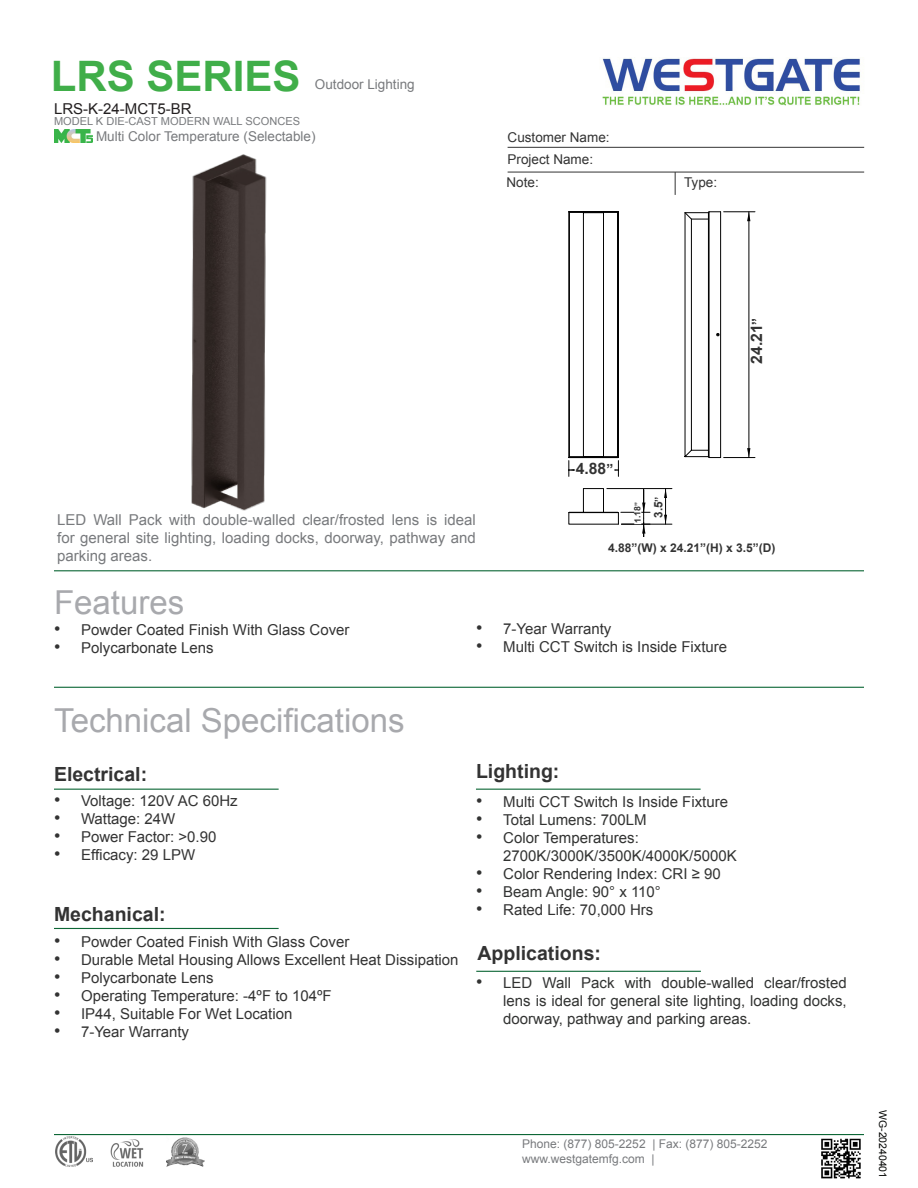
<style>
.page{position:relative;width:918px;height:1188px;background:#fff}
.page>*{position:absolute;margin:0;border:0;box-sizing:border-box;transform-origin:0 0}
.t1{font:700 42px "Arial";color:#40ae49}
.t2{font:33px "Arial";color:#a8a9ad}
.t3{font:700 19.5px "Arial";color:#333}
.t4{font:700 15.75px "Arial";color:#333}
.t5{font:15px "Arial";color:#333}
.t6{font:15px/18px "Arial";color:#323332}
.t7{font:15px/18px "Arial";color:#787a7d;text-align:justify}
.t8{font:15px "Arial";color:#231f20}
.t9{font:13.5px "Arial";color:#787a7d}
.t10{font:13.5px "Arial";color:#333}
.t11{font:12px "Arial";color:#787a7d}
.t12{font:700 12px "Arial";color:#333}
.t13{font:700 11.7px "Arial";color:#333}
.t14{font:11.1px "Arial";color:#787a7d}
.t15{font:300 10.8px "Adobe Song Std";color:#231f20}
.t16{font:10.5px "Arial";letter-spacing:-.005em;color:#040503}
.t17{font:700 8.85px "Arial";color:#333}
.t18{font:300 7.8px "Adobe Song Std";color:#231f20}
.t19{font:300 6.3px "Adobe Song Std";color:#231f20}
.s1{font-size:13.95px}
.s2{font-size:7.8px}
.s3{font-size:10.35px}
.s4{font-size:18px}
</style>
<div class="page">
<img style="left:191px;top:154px;width:76px;height:357px">
<hr style="left:54px;top:570px;width:810px;height:1px;background:#0d6736">
<hr style="left:508px;top:147px;width:356px;height:1px;background:#333">
<svg style="left:675px;top:173px;width:1px;height:22px"></svg>
<hr style="left:508px;top:172px;width:356px;height:1px;background:#333">
<hr style="left:54px;top:687px;width:810px;height:1px;background:#0d6736">
<hr style="left:54px;top:789px;width:225px;height:1px;background:#0d6736">
<hr style="left:476px;top:789px;width:225px;height:1px;background:#0d6736">
<img style="left:602px;top:58px;width:258px;height:48px">
<hr style="left:476px;top:971px;width:225px;height:1px;background:#0d6736">
<hr style="left:54px;top:1134px;width:810px;height:1px;background:#0d6736">
<img style="left:821px;top:1138px;width:40px;height:41px">
<img style="left:56px;top:1137px;width:36px;height:30px">
<img style="left:166px;top:1137px;width:38px;height:30px">
<img style="left:110px;top:1139px;width:34px;height:28px">
<img style="left:54px;top:129px;width:38px;height:14px">
<hr style="left:607px;top:488px;width:65px;height:1px;background:#030303">
<hr style="left:621px;top:524px;width:51px;height:1px;background:#030303">
<hr style="left:665px;top:489px;width:1px;height:35px;background:#030303">
<svg style="left:664px;top:489px;width:3px;height:9px"></svg>
<svg style="left:664px;top:515px;width:3px;height:9px"></svg>
<hr style="left:724px;top:212px;width:31px;height:1px;background:#030303">
<hr style="left:724px;top:457px;width:31px;height:1px;background:#030303">
<hr style="left:749px;top:212px;width:1px;height:246px;background:#030303">
<svg style="left:747px;top:212px;width:3px;height:9px"></svg>
<svg style="left:747px;top:448px;width:3px;height:9px"></svg>
<svg style="left:568px;top:211px;width:51px;height:265px"></svg>
<hr style="left:569px;top:212px;width:49px;height:1px;background:#030303">
<svg style="left:685px;top:212px;width:36px;height:246px"></svg>
<svg style="left:569px;top:488px;width:81px;height:48px"></svg>
<div style="left:575px;top:462px;width:40px;height:15px;background:#fff"></div>
<hr style="left:54px;top:928px;width:225px;height:1px;background:#0d6736">
<div style="left:634px;top:501px;width:7px;height:23px;background:#fff"></div>
<p class="t1" style="left:51px;top:48px;width:251px">LRS SERIES</p>
<p class="t8" style="left:54px;top:99px;width:139px">LRS-K-24-MCT5-BR</p>
<p class="t9" style="left:315px;top:75px;width:101px">Outdoor Lighting</p>
<p class="t14" style="left:54px;top:114px;width:248px">MODEL K DIE-CAST MODERN WALL SCONCES</p>
<p class="t9" style="left:96px;top:127px;width:221px">Multi Color Temperature (Selectable)</p>
<p class="t10" style="left:508px;top:128px;width:104px">Customer Name:</p>
<p class="t10" style="left:508px;top:150px;width:87px">Project Name:</p>
<p class="t10" style="left:507px;top:173px;width:34px">Note:</p>
<p class="t10" style="left:684px;top:173px;width:35px">Type:</p>
<p class="t4" style="left:746px;top:364px;width:48px;rotate:-90deg">24.21<span class="s1">”</span></p>
<p class="t15" style="left:750px;top:357px;width:33px;rotate:-90deg">615mm</p>
<p class="t7" style="left:57px;top:511px;width:420px">LED Wall Pack with double-walled clear/frosted lens is ideal for general site lighting, loading docks, doorway, pathway and parking areas.</p>
<p class="t4" style="left:576px;top:458px;width:39px">4.88<span class="s1">”</span></p>
<p class="t18" style="left:581px;top:464px;width:25px">124mm</p>
<p class="t17" style="left:632px;top:523px;width:23px;rotate:-90deg">1.18<span class="s2">”</span></p>
<p class="t19" style="left:634px;top:524px;width:17px;rotate:-90deg">30mm</p>
<p class="t13" style="left:651px;top:518px;width:23px;rotate:-90deg">3.5<span class="s3">”</span></p>
<p class="t19" style="left:656px;top:514px;width:17px;rotate:-90deg">89mm</p>
<p class="t12" style="left:608px;top:540px;width:169px">4.88”(W) x 24.21”(H) x 3.5”(D)</p>
<p class="t2" style="left:54px;top:581px;width:132px">Features</p>
<p class="t5" style="left:54px;top:620px;width:297px"><span class="s4">•</span> Powder Coated Finish With Glass Cover</p>
<p class="t5" style="left:54px;top:638px;width:161px"><span class="s4">•</span> Polycarbonate Lens</p>
<p class="t2" style="left:54px;top:699px;width:352px">Technical Specifications</p>
<p class="t5" style="left:476px;top:619px;width:137px"><span class="s4">•</span> 7-Year Warranty</p>
<p class="t5" style="left:476px;top:637px;width:252px"><span class="s4">•</span> Multi CCT Switch is Inside Fixture</p>
<p class="t3" style="left:54px;top:762px;width:95px">Electrical:</p>
<p class="t3" style="left:476px;top:759px;width:85px">Lighting:</p>
<p class="t5" style="left:54px;top:791px;width:185px"><span class="s4">•</span> Voltage: 120V AC 60Hz</p>
<p class="t5" style="left:54px;top:809px;width:123px"><span class="s4">•</span> Wattage: 24W</p>
<p class="t5" style="left:54px;top:827px;width:164px"><span class="s4">•</span> Power Factor: &gt;0.90</p>
<p class="t5" style="left:54px;top:845px;width:143px"><span class="s4">•</span> Efficacy: 29 LPW</p>
<p class="t3" style="left:54px;top:901px;width:113px">Mechanical:</p>
<p class="t5" style="left:54px;top:932px;width:297px"><span class="s4">•</span> Powder Coated Finish With Glass Cover</p>
<p class="t5" style="left:54px;top:950px;width:406px"><span class="s4">•</span> Durable Metal Housing Allows Excellent Heat Dissipation</p>
<p class="t5" style="left:54px;top:968px;width:161px"><span class="s4">•</span> Polycarbonate Lens</p>
<p class="t5" style="left:54px;top:986px;width:279px"><span class="s4">•</span> Operating Temperature: -4ºF to 104ºF</p>
<p class="t5" style="left:54px;top:1004px;width:240px"><span class="s4">•</span> IP44, Suitable For Wet Location</p>
<p class="t5" style="left:54px;top:1022px;width:137px"><span class="s4">•</span> 7-Year Warranty</p>
<p class="t5" style="left:476px;top:792px;width:253px"><span class="s4">•</span> Multi CCT Switch Is Inside Fixture</p>
<p class="t6" style="left:476px;top:811px;width:172px"><span class="s4">•</span> Total Lumens: 700LM</p>
<p class="t6" style="left:503px;top:829px;width:235px;text-indent:-27px"><span class="s4">•</span> Color Temperatures:<br>2700K/3000K/3500K/4000K/5000K</p>
<p class="t6" style="left:476px;top:865px;width:246px"><span class="s4">•</span> Color Rendering Index: CRI ≥ 90</p>
<p class="t6" style="left:476px;top:883px;width:186px"><span class="s4">•</span> Beam Angle: 90° x 110°</p>
<p class="t5" style="left:476px;top:900px;width:179px"><span class="s4">•</span> Rated Life: 70,000 Hrs</p>
<p class="t3" style="left:478px;top:940px;width:125px">Applications:</p>
<p class="t6" style="left:503px;top:974px;width:345px;text-align:justify;text-indent:-27px"><span class="s4">•</span> LED Wall Pack with double-walled clear/frosted lens is ideal for general site lighting, loading docks, doorway, pathway and parking areas.</p>
<p class="t11" style="left:522px;top:1136px;width:247px">Phone: (877) 805-2252 | Fax: (877) 805-2252</p>
<p class="t11" style="left:522px;top:1151px;width:134px">www.westgatemfg.com |</p>
<p class="t16" style="left:890px;top:1110px;width:69px;rotate:90deg">WG-20240401</p>
</div>
